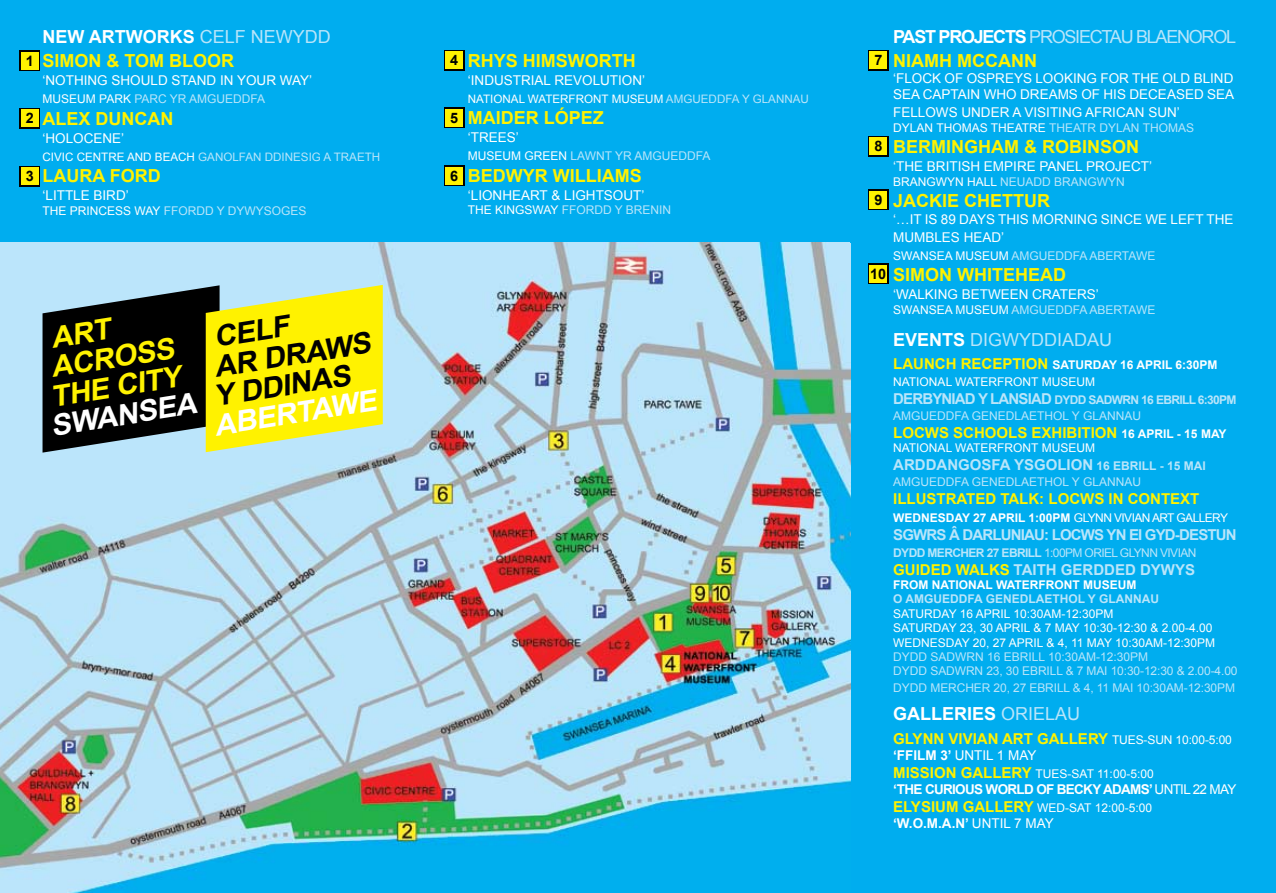
<style>
.page{position:relative;width:1276px;height:893px;background:#fff}
.page>*{position:absolute;margin:0;border:0;box-sizing:border-box;transform-origin:0 0}
.t1{font:italic 700 29.1px/29.1px "Arial";color:#000}
.t2{font:italic 700 29.1px/29.1px "Arial";color:#fff200}
.t3{font:italic 700 29.1px "Arial";color:#fff}
.t4{font:700 18px "Arial";color:#fff200}
.t5{font:700 18px "Arial";color:#fff}
.t6{font:18px "Arial";letter-spacing:-.07em;color:#b9e5fa}
.t7{font:18px "Arial";color:#b9e5fa}
.t8{font:700 15px "Arial";color:#fff200}
.t9{font:700 15px "Arial";color:#b9e5fa}
.t10{font:700 15px "Arial";letter-spacing:-.055em;color:#b9e5fa}
.t11{font:700 14.4px "Arial";color:#000}
.t12{font:13.5px/16.2px "Arial";color:#fff}
.t13{font:700 13.5px "Arial";letter-spacing:-.05em;color:#fff}
.t14{font:12px/16.2px "Arial";color:#b9e5fa}
.t15{font:12px/14.4px "Arial";color:#fff}
.t16{font:700 12px "Arial";color:#fff}
.t17{font:12px "Arial";letter-spacing:-.05em;color:#b9e5fa}
.t18{font:700 12px "Arial";color:#b9e5fa}
.t19{font:11.7px "Arial";color:#b9e5fa}
.t20{font:11.7px "Arial";color:#fff}
.s1{font-weight:400;color:#b9e5fa}
.s2{font-weight:700;color:#fff}
.s3{color:#fff}
.s4{color:#b9e5fa}
.s5{font-weight:700;font-size:15px;color:#fff200}
.s6{font-weight:700}
.s7{font-weight:700;font-size:15px}
.s8{font-size:12px;color:#fff}
.s9{font-size:12px}
.s10{font-weight:400}
.s11{color:#fff200}
.s12{font-weight:400;font-size:12px;color:#fff}
</style>
<div class="page">
<div style="left:850px;top:242px;width:426px;height:651px;background:#00adef"></div>
<div style="left:0;top:0;width:1276px;height:242px;background:#00adef"></div>
<img style="left:0;top:242px;width:850px;height:651px">
<svg style="left:43px;top:285px;width:340px;height:168px;background:#8c8e29"></svg>
<svg style="left:20px;top:50px;width:20px;height:21px"></svg>
<div style="left:21px;top:52px;width:17px;height:17px;background:#fff200"></div>
<div style="left:20px;top:108px;width:20px;height:20px;background:#fff200"></div>
<div style="left:20px;top:166px;width:20px;height:20px;background:#fff200"></div>
<div style="left:444px;top:50px;width:20px;height:20px;background:#fff200"></div>
<div style="left:444px;top:108px;width:20px;height:20px;background:#fff200"></div>
<div style="left:444px;top:166px;width:20px;height:20px;background:#fff200"></div>
<div style="left:868px;top:50px;width:20px;height:20px;background:#fff200"></div>
<svg style="left:868px;top:136px;width:20px;height:21px"></svg>
<div style="left:870px;top:138px;width:17px;height:17px;background:#fff200"></div>
<div style="left:868px;top:190px;width:20px;height:20px;background:#fff200"></div>
<div style="left:868px;top:264px;width:20px;height:20px;background:#fff200"></div>
<h2 class="t5" style="left:43px;top:25px;width:290px">NEW ARTWORKS <span class="s1">CELF NEWYDD</span></h2>
<h2 class="t6" style="left:893px;top:25px;width:344px"><span class="s2">PAST PROJECTS</span> PROSIECTAU BLAENOROL</h2>
<p class="t11" style="left:26px;top:51px;width:10px">1</p>
<p class="t11" style="left:26px;top:109px;width:10px">2</p>
<p class="t11" style="left:26px;top:166px;width:10px">3</p>
<h2 class="t4" style="left:43px;top:49px;width:193px">SIMON &amp; TOM BLOOR</h2>
<p class="t12" style="left:43px;top:72px;width:271px">‘NOTHING SHOULD STAND IN YOUR WAY’</p>
<p class="t14" style="left:43px;top:91px;width:224px"><span class="s3">MUSEUM PARK</span> PARC YR AMGUEDDFA</p>
<h2 class="t4" style="left:43px;top:106px;width:132px">ALEX DUNCAN</h2>
<p class="t12" style="left:43px;top:130px;width:83px">‘HOLOCENE’</p>
<p class="t19" style="left:43px;top:149px;width:339px"><span class="s3">CIVIC CENTRE AND BEACH</span> GANOLFAN DDINESIG A TRAETH</p>
<h2 class="t4" style="left:43px;top:164px;width:120px">LAURA FORD</h2>
<p class="t12" style="left:43px;top:187px;width:88px">‘LITTLE BIRD’</p>
<p class="t14" style="left:43px;top:202px;width:266px"><span class="s3">THE PRINCESS WAY</span> FFORDD Y DYWYSOGES</p>
<h1 class="t2" style="left:40px;top:326px;width:133px;text-indent:9px;rotate:-9deg">ART<br>ACROSS<br>THE CITY</h1>
<h1 class="t3" style="left:48px;top:407px;width:148px;rotate:-9deg">SWANSEA</h1>
<h1 class="t1" style="left:203px;top:325px;width:164px;text-indent:9px;rotate:-9deg">CELF<br>AR DRAWS<br>Y DDINAS</h1>
<h1 class="t3" style="left:212px;top:407px;width:165px;rotate:-9deg">ABERTAWE</h1>
<p class="t11" style="left:450px;top:51px;width:10px">4</p>
<p class="t11" style="left:450px;top:108px;width:10px">5</p>
<p class="t11" style="left:450px;top:166px;width:10px">6</p>
<h2 class="t4" style="left:468px;top:49px;width:169px">RHYS HIMSWORTH</h2>
<p class="t12" style="left:468px;top:72px;width:179px">‘INDUSTRIAL REVOLUTION’</p>
<p class="t20" style="left:468px;top:91px;width:343px">NATIONAL WATERFRONT MUSEUM <span class="s4">AMGUEDDFA Y GLANNAU</span></p>
<h2 class="t4" style="left:468px;top:106px;width:138px">MAIDER LÓPEZ</h2>
<p class="t12" style="left:468px;top:130px;width:53px">‘TREES’</p>
<p class="t14" style="left:468px;top:148px;width:244px"><span class="s3">MUSEUM GREEN</span> LAWNT YR AMGUEDDFA</p>
<h2 class="t4" style="left:468px;top:164px;width:175px">BEDWYR WILLIAMS</h2>
<p class="t12" style="left:468px;top:187px;width:178px">‘LIONHEART &amp; LIGHTSOUT’</p>
<p class="t14" style="left:468px;top:202px;width:205px"><span class="s3">THE KINGSWAY</span> FFORDD Y BRENIN</p>
<p class="t11" style="left:874px;top:51px;width:10px">7</p>
<p class="t11" style="left:874px;top:137px;width:10px">8</p>
<p class="t11" style="left:874px;top:190px;width:10px">9</p>
<p class="t11" style="left:870px;top:264px;width:18px">10</p>
<h2 class="t4" style="left:893px;top:49px;width:145px">NIAMH MCCANN</h2>
<p class="t12" style="left:893px;top:70px;width:342px">‘FLOCK OF OSPREYS LOOKING FOR THE OLD BLIND<br>SEA CAPTAIN WHO DREAMS OF HIS DECEASED SEA</p>
<p class="t12" style="left:893px;top:105px;width:288px">FELLOWS UNDER A VISITING AFRICAN SUN’</p>
<p class="t15" style="left:893px;top:120px;width:302px">DYLAN THOMAS THEATRE <span class="s4">THEATR DYLAN THOMAS</span></p>
<h2 class="t4" style="left:893px;top:135px;width:247px">BERMINGHAM &amp; ROBINSON</h2>
<p class="t12" style="left:893px;top:159px;width:260px">‘THE BRITISH EMPIRE PANEL PROJECT’</p>
<p class="t14" style="left:893px;top:174px;width:233px"><span class="s3">BRANGWYN HALL</span> NEUADD BRANGWYN</p>
<h2 class="t4" style="left:893px;top:189px;width:158px">JACKIE CHETTUR</h2>
<p class="t12" style="left:893px;top:210px;width:342px;line-height:18px">‘…IT IS 89 DAYS THIS MORNING SINCE WE LEFT THE<br>MUMBLES HEAD’</p>
<p class="t14" style="left:893px;top:247px;width:264px"><span class="s3">SWANSEA MUSEUM</span> AMGUEDDFA ABERTAWE</p>
<h2 class="t4" style="left:893px;top:263px;width:174px">SIMON WHITEHEAD</h2>
<p class="t12" style="left:893px;top:286px;width:207px">‘WALKING BETWEEN CRATERS’</p>
<p class="t14" style="left:893px;top:301px;width:264px"><span class="s3">SWANSEA MUSEUM</span> AMGUEDDFA ABERTAWE</p>
<h2 class="t7" style="left:893px;top:328px;width:221px"><span class="s2">EVENTS</span> DIGWYDDIADAU</h2>
<p class="t15" style="left:893px;top:357px;width:326px;line-height:16.2px"><span class="s5">LAUNCH RECEPTION</span> <span class="s6">SATURDAY 16 APRIL 6:30PM<br></span>NATIONAL WATERFRONT MUSEUM</p>
<p class="t14" style="left:893px;top:391px;width:345px"><span class="s7">DERBYNIAD Y LANSIAD</span> <span class="s6">DYDD SADWRN 16 EBRILL 6:30PM<br></span>AMGUEDDFA GENEDLAETHOL Y GLANNAU</p>
<p class="t8" style="left:893px;top:423px;width:335px">LOCWS SCHOOLS EXHIBITION <span class="s8">16 APRIL - 15 MAY</span></p>
<p class="t15" style="left:893px;top:441px;width:203px">NATIONAL WATERFRONT MUSEUM</p>
<p class="t9" style="left:893px;top:455px;width:314px">ARDDANGOSFA YSGOLION <span class="s9">16 EBRILL - 15 MAI</span></p>
<p class="t14" style="left:893px;top:474px;width:249px">AMGUEDDFA GENEDLAETHOL Y GLANNAU</p>
<p class="t8" style="left:893px;top:489px;width:308px">ILLUSTRATED TALK: LOCWS IN CONTEXT</p>
<p class="t16" style="left:893px;top:510px;width:336px">WEDNESDAY 27 APRIL 1:00PM <span class="s10">GLYNN VIVIAN ART GALLERY</span></p>
<p class="t10" style="left:893px;top:525px;width:345px">SGWRS Â DARLUNIAU: LOCWS YN EI GYD-DESTUN</p>
<p class="t17" style="left:893px;top:544px;width:305px"><span class="s6">DYDD MERCHER 27 EBRILL</span> 1:00PM ORIEL GLYNN VIVIAN</p>
<p class="t9" style="left:893px;top:559px;width:303px"><span class="s11">GUIDED WALKS</span> TAITH GERDDED DYWYS</p>
<p class="t16" style="left:893px;top:577px;width:245px">FROM NATIONAL WATERFRONT MUSEUM</p>
<p class="t18" style="left:893px;top:591px;width:267px">O AMGUEDDFA GENEDLAETHOL Y GLANNAU</p>
<p class="t15" style="left:893px;top:606px;width:323px">SATURDAY 16 APRIL 10:30AM-12:30PM<br>SATURDAY 23, 30 APRIL &amp; 7 MAY 10:30-12:30 &amp; 2.00-4.00<br>WEDNESDAY 20, 27 APRIL &amp; 4, 11 MAY 10:30AM-12:30PM</p>
<p class="t14" style="left:893px;top:650px;width:346px;line-height:14.4px">DYDD SADWRN 16 EBRILL 10:30AM-12:30PM<br>DYDD SADWRN 23, 30 EBRILL &amp; 7 MAI 10:30-12:30 &amp; 2.00-4.00</p>
<p class="t14" style="left:893px;top:679px;width:343px">DYDD MERCHER 20, 27 EBRILL &amp; 4, 11 MAI 10:30AM-12:30PM</p>
<h2 class="t5" style="left:893px;top:702px;width:189px">GALLERIES <span class="s1">ORIELAU</span></h2>
<p class="t8" style="left:893px;top:729px;width:340px">GLYNN VIVIAN ART GALLERY <span class="s12">TUES-SUN 10:00-5:00</span></p>
<p class="t12" style="left:893px;top:747px;width:145px"><span class="s6">‘FFILM 3’</span> UNTIL 1 MAY</p>
<p class="t15" style="left:893px;top:767px;width:262px"><span class="s5">MISSION GALLERY</span> TUES-SAT 11:00-5:00</p>
<p class="t13" style="left:893px;top:781px;width:345px">‘THE CURIOUS WORLD OF BECKY ADAMS’ <span class="s10">UNTIL 22 MAY</span></p>
<p class="t15" style="left:893px;top:801px;width:260px"><span class="s5">ELYSIUM GALLERY</span> WED-SAT 12:00-5:00</p>
<p class="t13" style="left:893px;top:815px;width:162px">‘W.O.M.A.N’ <span class="s10">UNTIL 7 MAY</span></p>
</div>
